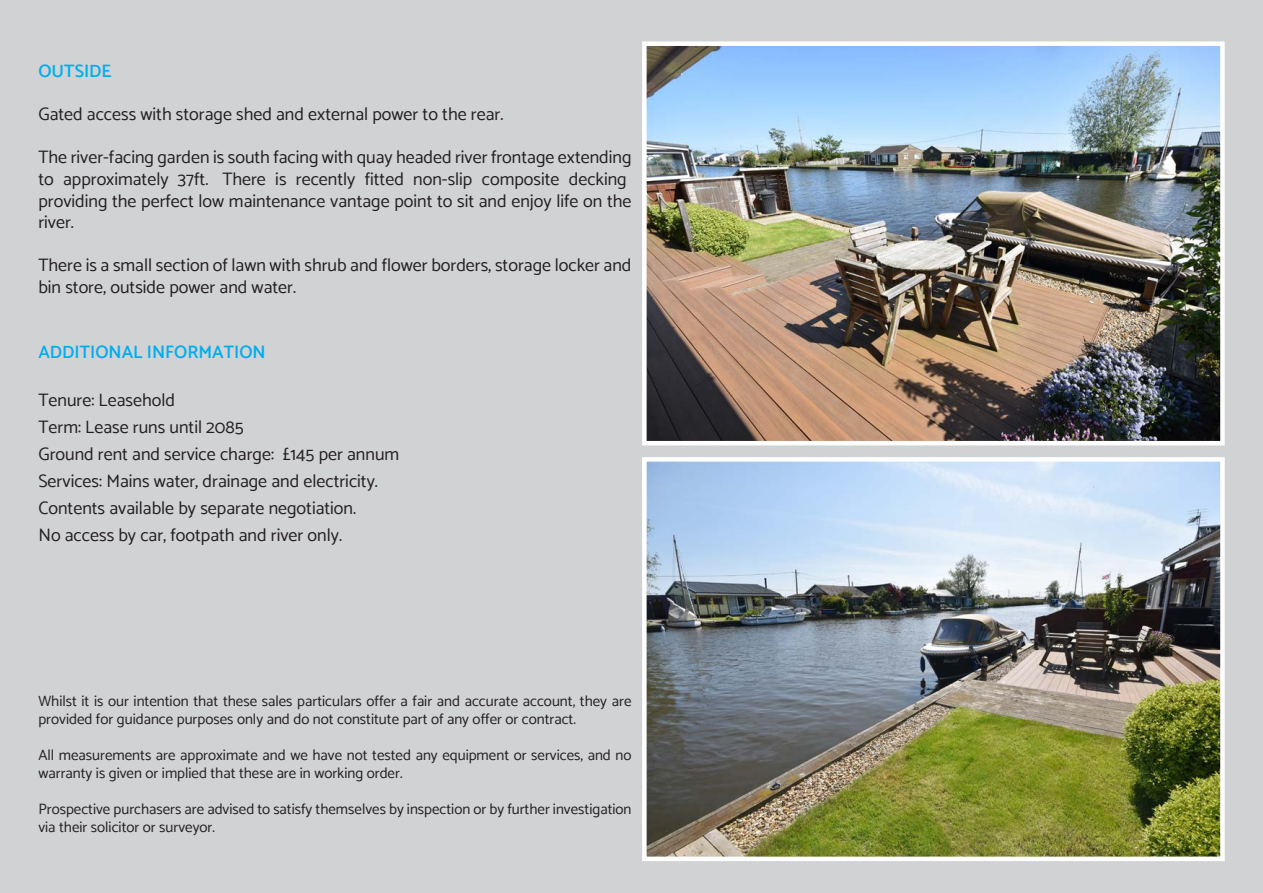
<style>
.page{position:relative;width:1263px;height:893px;background:#d1d2d4}
.page>*{position:absolute;margin:0;border:0;box-sizing:border-box;transform-origin:0 0}
.t1{font:18px/27px "Catamaran";color:#231f20}
.t2{font:600 18px "Catamaran";color:#00aeef}
.t3{font:15px/18px "Catamaran";color:#231f20}
</style>
<div class="page">
<img style="left:647px;top:46px;width:573px;height:394px">
<div style="left:642px;top:41px;width:583px;height:404px;border:4px solid #fff"></div>
<img style="left:647px;top:462px;width:573px;height:394px">
<div style="left:642px;top:457px;width:583px;height:404px;border:4px solid #fff"></div>
<p class="t2" style="left:38px;top:60px;width:75px">OUTSIDE</p>
<p class="t1" style="left:38px;top:100px;width:466px">Gated access with storage shed and external power to the rear.</p>
<p class="t1" style="left:38px;top:146px;width:595px;line-height:21.6px">The river-facing garden is south facing with quay headed river frontage extending to approximately 37ft. There is recently fitted non-slip composite decking providing the perfect low maintenance vantage point to sit and enjoy life on the river.</p>
<p class="t1" style="left:38px;top:254px;width:595px;line-height:21.6px">There is a small section of lawn with shrub and flower borders, storage locker and bin store, outside power and water.</p>
<p class="t2" style="left:38px;top:341px;width:229px">ADDITIONAL INFORMATION</p>
<p class="t1" style="left:38px;top:387px;width:362px">Tenure: Leasehold<br>Term: Lease runs until 2085<br>Ground rent and service charge: £145 per annum Services: Mains water, drainage and electricity.<br>Contents available by separate negotiation.<br>No access by car, footpath and river only.</p>
<p class="t3" style="left:38px;top:692px;width:594px">Whilst it is our intention that these sales particulars offer a fair and accurate account, they are provided for guidance purposes only and do not constitute part of any offer or contract.</p>
<p class="t3" style="left:38px;top:746px;width:594px">All measurements are approximate and we have not tested any equipment or services, and no warranty is given or implied that these are in working order.</p>
<p class="t3" style="left:38px;top:800px;width:595px">Prospective purchasers are advised to satisfy themselves by inspection or by further investigation via their solicitor or surveyor.</p>
</div>
